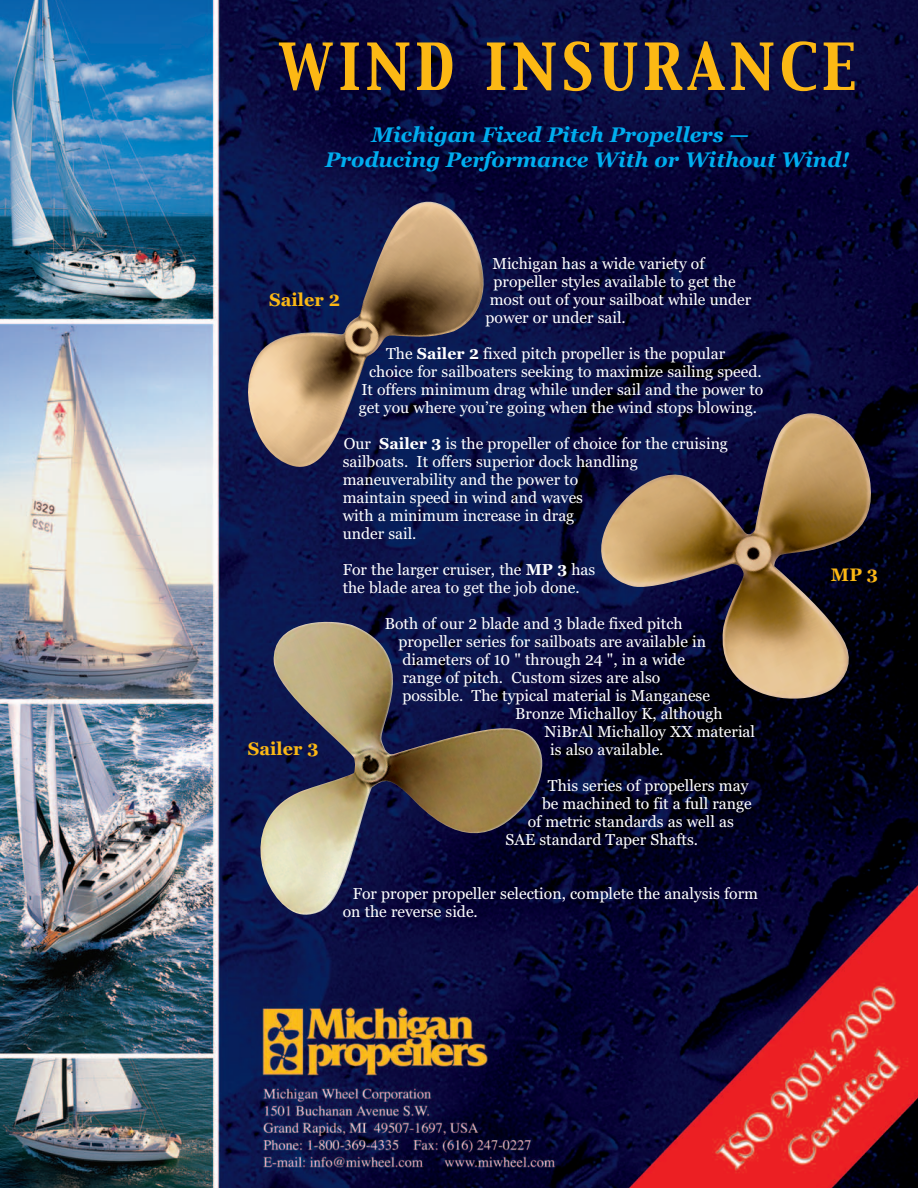
<style>
.page{position:relative;width:918px;height:1188px;background:#fff}
.page>*{position:absolute;margin:0;border:0;box-sizing:border-box;transform-origin:0 0}
.t1{font:57px "Capitals";letter-spacing:.08em;color:#fcb814}
.t2{font:italic 700 21px/25.2px "Georgia";color:#00aeef}
.t3{font:700 18px "Georgia";color:#fcb814}
.t4{font:15.75px/18px "Georgia";color:#fff}
.s1{font-weight:700}
</style>
<div class="page">
<img style="left:0;top:0;width:918px;height:1188px">
<img style="left:248px;top:618px;width:301px;height:298px">
<img style="left:598px;top:408px;width:276px;height:298px">
<img style="left:244px;top:195px;width:240px;height:276px">
<h1 class="t1" style="left:278px;top:41px;width:580px">WIND INSURANCE</h1>
<h2 class="t2" style="left:325px;top:124px;width:526px;text-indent:46px">Michigan Fixed Pitch Propellers —<br>Producing Performance With or Without Wind!</h2>
<p class="t4" style="left:492px;top:256px;width:214px">Michigan has a wide variety of</p>
<p class="t4" style="left:494px;top:274px;width:244px">propeller styles available to get the</p>
<p class="t4" style="left:490px;top:292px;width:263px">most out of your sailboat while under</p>
<p class="t4" style="left:486px;top:310px;width:142px">power or under sail.</p>
<p class="t4" style="left:386px;top:346px;width:341px">The <span class="s1">Sailer 2</span> fixed pitch propeller is the popular</p>
<p class="t4" style="left:369px;top:364px;width:394px">choice for sailboaters seeking to maximize sailing speed.</p>
<p class="t4" style="left:361px;top:382px;width:403px">It offers minimum drag while under sail and the power to</p>
<p class="t4" style="left:359px;top:400px;width:400px">get you where you’re going when the wind stops blowing.</p>
<p class="t4" style="left:343px;top:436px;width:387px">Our <span class="s1">Sailer 3</span> is the propeller of choice for the cruising sailboats. It offers superior dock handling maneuverability and the power to<br>maintain speed in wind and waves<br>with a minimum increase in drag<br>under sail.</p>
<p class="t4" style="left:343px;top:562px;width:254px">For the larger cruiser, the <span class="s1">MP 3</span> has the blade area to get the job done.</p>
<p class="t4" style="left:385px;top:616px;width:299px">Both of our 2 blade and 3 blade fixed pitch</p>
<p class="t4" style="left:399px;top:634px;width:309px">propeller series for sailboats are available in</p>
<p class="t4" style="left:403px;top:652px;width:284px">diameters of 10 " through 24 ", in a wide</p>
<p class="t4" style="left:402px;top:670px;width:260px">range of pitch. Custom sizes are also</p>
<p class="t4" style="left:402px;top:688px;width:309px">possible. The typical material is Manganese</p>
<p class="t4" style="left:515px;top:706px;width:209px">Bronze Michalloy K, although</p>
<p class="t4" style="left:545px;top:724px;width:212px">NiBrAl Michalloy XX material</p>
<p class="t4" style="left:550px;top:742px;width:115px">is also available.</p>
<p class="t4" style="left:548px;top:778px;width:202px">This series of propellers may</p>
<p class="t4" style="left:542px;top:796px;width:211px">be machined to fit a full range</p>
<p class="t4" style="left:528px;top:814px;width:208px">of metric standards as well as</p>
<p class="t4" style="left:506px;top:832px;width:194px">SAE standard Taper Shafts.</p>
<p class="t4" style="left:343px;top:886px;width:417px;text-indent:10px">For proper propeller selection, complete the analysis form on the reverse side.</p>
<p class="t3" style="left:269px;top:290px;width:72px">Sailer 2</p>
<p class="t3" style="left:248px;top:738px;width:72px">Sailer 3</p>
<p class="t3" style="left:831px;top:564px;width:49px">MP 3</p>
</div>
